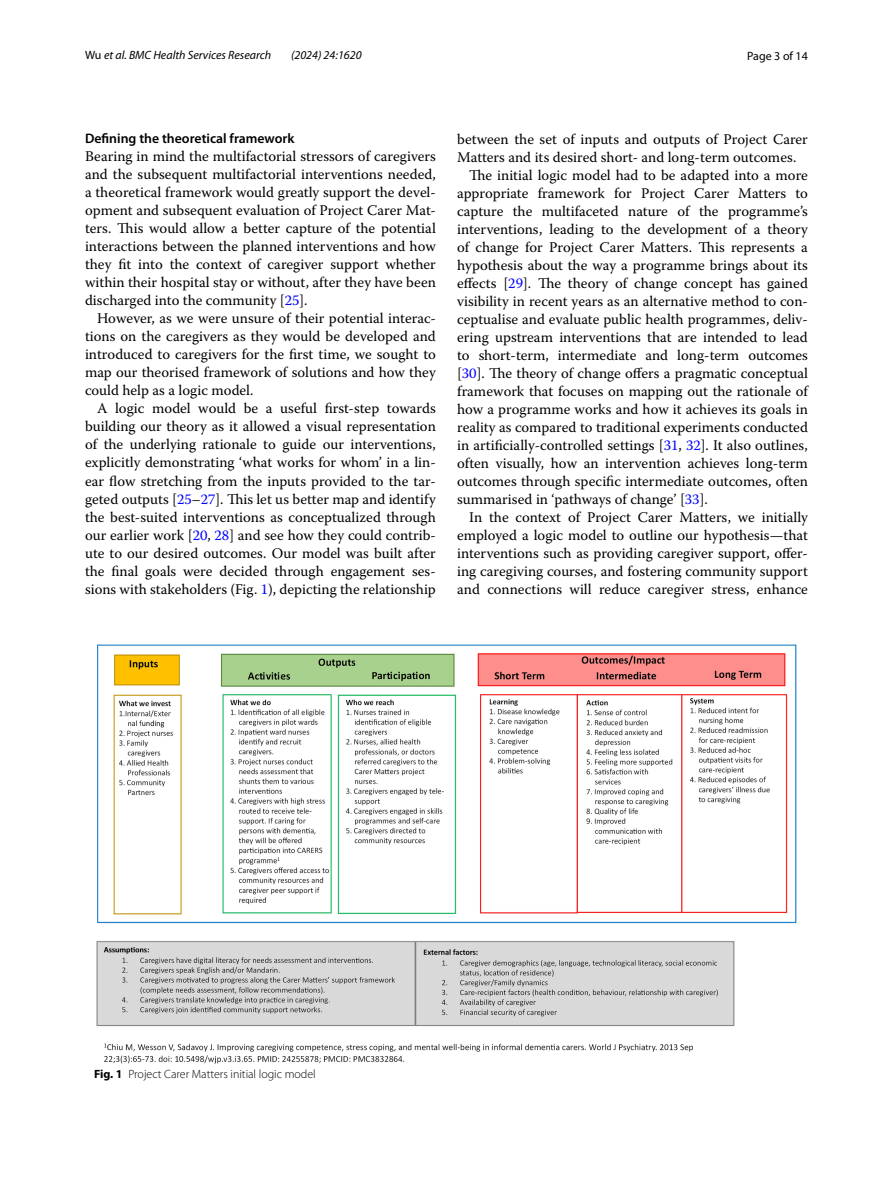
<style>
.page{position:relative;width:893px;height:1187px;background:#fff}
.page>*{position:absolute;margin:0;border:0;box-sizing:border-box;transform-origin:0 0}
.t1{font:14.7px/18px "Warnock Pro";color:#000;text-align:justify}
.t2{font:600 13.8px "Myriad Pro";color:#000}
.t3{font:italic 12px "Myriad Pro";color:#000}
.t4{font:300 12px "Myriad Pro";color:#000}
.t5{font:12px "Myriad Pro";color:#000}
.s1{font-style:normal}
.s2{color:#00f}
.s3{font-weight:700}
</style>
<div class="page">
<img style="left:96px;top:644px;width:701px;height:419px">
<p class="t3" style="left:85px;top:48px;width:188px"><span class="s1">Wu</span> et al. BMC Health Services Research</p>
<p class="t3" style="left:291px;top:48px;width:72px">(2024) 24:1620</p>
<p class="t5" style="left:747px;top:48px;width:62px">Page 3 of 14</p>
<p class="t2" style="left:85px;top:130px;width:211px">Defining the theoretical framework</p>
<p class="t1" style="left:85px;top:147px;width:352px">Bearing in mind the multifactorial stressors of caregivers and the subsequent multifactorial interventions needed, a theoretical framework would greatly support the devel&shy;opment and subsequent evaluation of Project Carer Mat&shy;ters. This would allow a better capture of the potential interactions between the planned interventions and how they fit into the context of caregiver support whether within their hospital stay or without, after they have been discharged into the community [<span class="s2">25</span>].</p>
<p class="t1" style="left:85px;top:309px;width:352px;text-indent:12px">However, as we were unsure of their potential interac&shy;tions on the caregivers as they would be developed and introduced to caregivers for the first time, we sought to map our theorised framework of solutions and how they could help as a logic model.</p>
<p class="t1" style="left:85px;top:399px;width:352px;text-indent:12px">A logic model would be a useful first-step towards building our theory as it allowed a visual representation of the underlying rationale to guide our interventions, explicitly demonstrating ‘what works for whom’ in a lin&shy;ear flow stretching from the inputs provided to the tar&shy;geted outputs [<span class="s2">25</span>–<span class="s2">27</span>]. This let us better map and identify the best-suited interventions as conceptualized through our earlier work [<span class="s2">20</span>, <span class="s2">28</span>] and see how they could contrib&shy;ute to our desired outcomes. Our model was built after the final goals were decided through engagement ses&shy;sions with stakeholders (Fig. <span class="s2">1</span>), depicting the relationship</p>
<p class="t1" style="left:457px;top:130px;width:352px">between the set of inputs and outputs of Project Carer</p>
<p class="t1" style="left:457px;top:148px;width:341px">Matters and its desired short- and long-term outcomes.</p>
<p class="t1" style="left:469px;top:166px;width:340px">The initial logic model had to be adapted into a more</p>
<p class="t1" style="left:457px;top:184px;width:352px">appropriate framework for Project Carer Matters to</p>
<p class="t1" style="left:457px;top:202px;width:352px">capture the multifaceted nature of the programme’s</p>
<p class="t1" style="left:457px;top:220px;width:352px">interventions, leading to the development of a theory</p>
<p class="t1" style="left:457px;top:238px;width:352px">of change for Project Carer Matters. This represents a</p>
<p class="t1" style="left:457px;top:256px;width:352px">hypothesis about the way a programme brings about its</p>
<p class="t1" style="left:457px;top:274px;width:352px">effects [<span class="s2">29</span>]. The theory of change concept has gained</p>
<p class="t1" style="left:457px;top:292px;width:352px">visibility in recent years as an alternative method to con-</p>
<p class="t1" style="left:457px;top:310px;width:352px">ceptualise and evaluate public health programmes, deliv-</p>
<p class="t1" style="left:457px;top:328px;width:352px">ering upstream interventions that are intended to lead</p>
<p class="t1" style="left:457px;top:346px;width:352px">to short-term, intermediate and long-term outcomes</p>
<p class="t1" style="left:457px;top:364px;width:352px">[<span class="s2">30</span>]. The theory of change offers a pragmatic conceptual</p>
<p class="t1" style="left:457px;top:382px;width:352px">framework that focuses on mapping out the rationale of</p>
<p class="t1" style="left:457px;top:400px;width:352px">how a programme works and how it achieves its goals in</p>
<p class="t1" style="left:457px;top:418px;width:352px">reality as compared to traditional experiments conducted</p>
<p class="t1" style="left:457px;top:436px;width:352px">in artificially-controlled settings [<span class="s2">31</span>, <span class="s2">32</span>]. It also outlines,</p>
<p class="t1" style="left:457px;top:454px;width:352px">often visually, how an intervention achieves long-term</p>
<p class="t1" style="left:457px;top:472px;width:352px">outcomes through specific intermediate outcomes, often</p>
<p class="t1" style="left:457px;top:490px;width:252px">summarised in ‘pathways of change’ [<span class="s2">33</span>].</p>
<p class="t1" style="left:469px;top:508px;width:340px">In the context of Project Carer Matters, we initially</p>
<p class="t1" style="left:457px;top:526px;width:352px">employed a logic model to outline our hypothesis—that</p>
<p class="t1" style="left:457px;top:544px;width:352px">interventions such as providing caregiver support, offer-</p>
<p class="t1" style="left:457px;top:562px;width:352px">ing caregiving courses, and fostering community support</p>
<p class="t1" style="left:457px;top:580px;width:352px">and connections will reduce caregiver stress, enhance</p>
<p class="t4" style="left:94px;top:1067px;width:223px"><span class="s3">Fig. 1</span> Project Carer Matters initial logic model</p>
</div>
